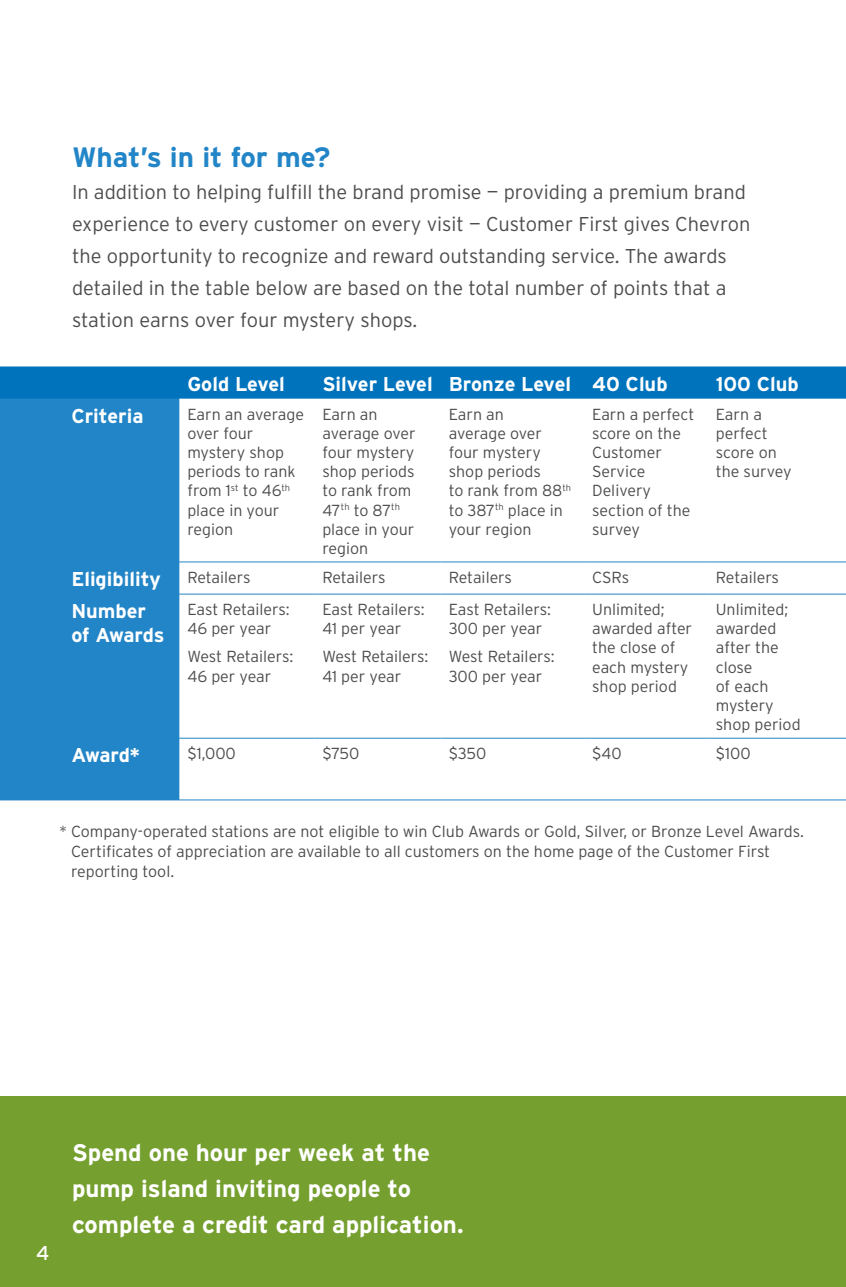
<style>
.page{position:relative;width:846px;height:1287px;background:#fff}
.page>*{position:absolute;margin:0;border:0;box-sizing:border-box;transform-origin:0 0}
.t1{font:700 28px "Interstate";color:#2285c7}
.t2{font:700 24px/36px "Interstate";color:#fff}
.t3{font:300 20px/32px "Interstate";color:#4d4d4f}
.t4{font:700 20px/24px "Interstate";color:#fff}
.t5{font:20px "Interstate";color:#fff}
.t6{font:300 16px/19.2px "Interstate";color:#4d4d4f}
</style>
<div class="page">
<div style="left:0;top:1097px;width:846px;height:190px;background:#75a02f"></div>
<div style="left:0;top:367px;width:846px;height:32px;background:#0073bd"></div>
<div style="left:0;top:399px;width:179px;height:401px;background:#2285c7"></div>
<hr style="left:0;top:562px;width:179px;height:1px;background:#2285c7">
<hr style="left:179px;top:562px;width:135px;height:1px;background:#2285c7">
<hr style="left:314px;top:562px;width:127px;height:1px;background:#2285c7">
<hr style="left:441px;top:562px;width:143px;height:1px;background:#2285c7">
<hr style="left:584px;top:562px;width:124px;height:1px;background:#2285c7">
<hr style="left:708px;top:562px;width:138px;height:1px;background:#2285c7">
<hr style="left:0;top:594px;width:179px;height:1px;background:#2285c7">
<hr style="left:179px;top:594px;width:135px;height:1px;background:#2285c7">
<hr style="left:314px;top:594px;width:127px;height:1px;background:#2285c7">
<hr style="left:441px;top:594px;width:143px;height:1px;background:#2285c7">
<hr style="left:584px;top:594px;width:124px;height:1px;background:#2285c7">
<hr style="left:708px;top:594px;width:138px;height:1px;background:#2285c7">
<hr style="left:0;top:738px;width:179px;height:1px;background:#2285c7">
<hr style="left:179px;top:738px;width:135px;height:1px;background:#2285c7">
<hr style="left:314px;top:738px;width:127px;height:1px;background:#2285c7">
<hr style="left:441px;top:738px;width:143px;height:1px;background:#2285c7">
<hr style="left:584px;top:738px;width:124px;height:1px;background:#2285c7">
<hr style="left:708px;top:738px;width:138px;height:1px;background:#2285c7">
<hr style="left:0;top:800px;width:846px;height:1px;background:#2285c7">
<h1 class="t1" style="left:72px;top:141px;width:260px">What’s in it for me?</h1>
<p class="t3" style="left:72px;top:175px;width:680px">In addition to helping fulfill the brand promise — providing a premium brand experience to every customer on every visit — Customer First gives Chevron the opportunity to recognize and reward outstanding service. The awards detailed in the table below are based on the total number of points that a station earns over four mystery shops.</p>
<p class="t4" style="left:187px;top:371px;width:99px">Gold Level</p>
<p class="t4" style="left:322px;top:371px;width:347px">Silver Level Bronze Level 40 Club</p>
<p class="t4" style="left:716px;top:371px;width:84px">100 Club</p>
<p class="t4" style="left:71px;top:404px;width:74px">Criteria</p>
<p class="t6" style="left:187px;top:404px;width:118px">Earn an average over four mystery shop periods to rank from 1<sup>st</sup> to 46<sup>th </sup>place in your region</p>
<p class="t6" style="left:322px;top:404px;width:95px">Earn an average over four mystery shop periods to rank from<br>47<sup>th</sup> to 87<sup>th </sup>place in your region</p>
<p class="t6" style="left:449px;top:404px;width:124px">Earn an<br>average over four mystery shop periods<br>to rank from 88<sup>th </sup>to 387<sup>th</sup> place in your region</p>
<p class="t6" style="left:592px;top:404px;width:104px">Earn a perfect score on the<br>Customer<br>Service<br>Delivery section of the survey</p>
<p class="t6" style="left:716px;top:404px;width:77px">Earn a perfect score on the survey</p>
<p class="t4" style="left:71px;top:567px;width:91px">Eligibility</p>
<p class="t6" style="left:187px;top:568px;width:65px">Retailers</p>
<p class="t6" style="left:322px;top:568px;width:65px">Retailers</p>
<p class="t6" style="left:449px;top:568px;width:65px">Retailers</p>
<p class="t6" style="left:592px;top:568px;width:39px">CSRs</p>
<p class="t6" style="left:716px;top:568px;width:65px">Retailers</p>
<p class="t4" style="left:71px;top:599px;width:95px">Number of Awards</p>
<p class="t6" style="left:187px;top:600px;width:104px">East Retailers:<br>46 per year</p>
<p class="t6" style="left:187px;top:647px;width:108px">West Retailers:<br>46 per year</p>
<p class="t6" style="left:322px;top:600px;width:104px">East Retailers:<br>41 per year</p>
<p class="t6" style="left:322px;top:647px;width:108px">West Retailers:<br>41 per year</p>
<p class="t6" style="left:449px;top:600px;width:104px">East Retailers:<br>300 per year</p>
<p class="t6" style="left:449px;top:647px;width:108px">West Retailers:<br>300 per year</p>
<p class="t6" style="left:592px;top:600px;width:101px">Unlimited; awarded after the close of each mystery shop period</p>
<p class="t6" style="left:716px;top:600px;width:86px">Unlimited; awarded after the close<br>of each mystery shop period</p>
<p class="t4" style="left:71px;top:743px;width:70px">Award*</p>
<p class="t6" style="left:187px;top:744px;width:50px">$1,000</p>
<p class="t6" style="left:322px;top:744px;width:39px">$750</p>
<p class="t6" style="left:449px;top:744px;width:39px">$350</p>
<p class="t6" style="left:592px;top:744px;width:31px">$40</p>
<p class="t6" style="left:716px;top:744px;width:36px">$100</p>
<p class="t6" style="left:71px;top:822px;width:735px;line-height:20px;text-indent:-12px">* Company-operated stations are not eligible to win Club Awards or Gold, Silver, or Bronze Level Awards.<br>Certificates of appreciation are available to all customers on the home page of the Customer First reporting tool.</p>
<p class="t5" style="left:36px;top:1242px;width:15px">4</p>
<h2 class="t2" style="left:72px;top:1134px;width:393px">Spend one hour per week at the pump island inviting people to complete a credit card application.</h2>
</div>
